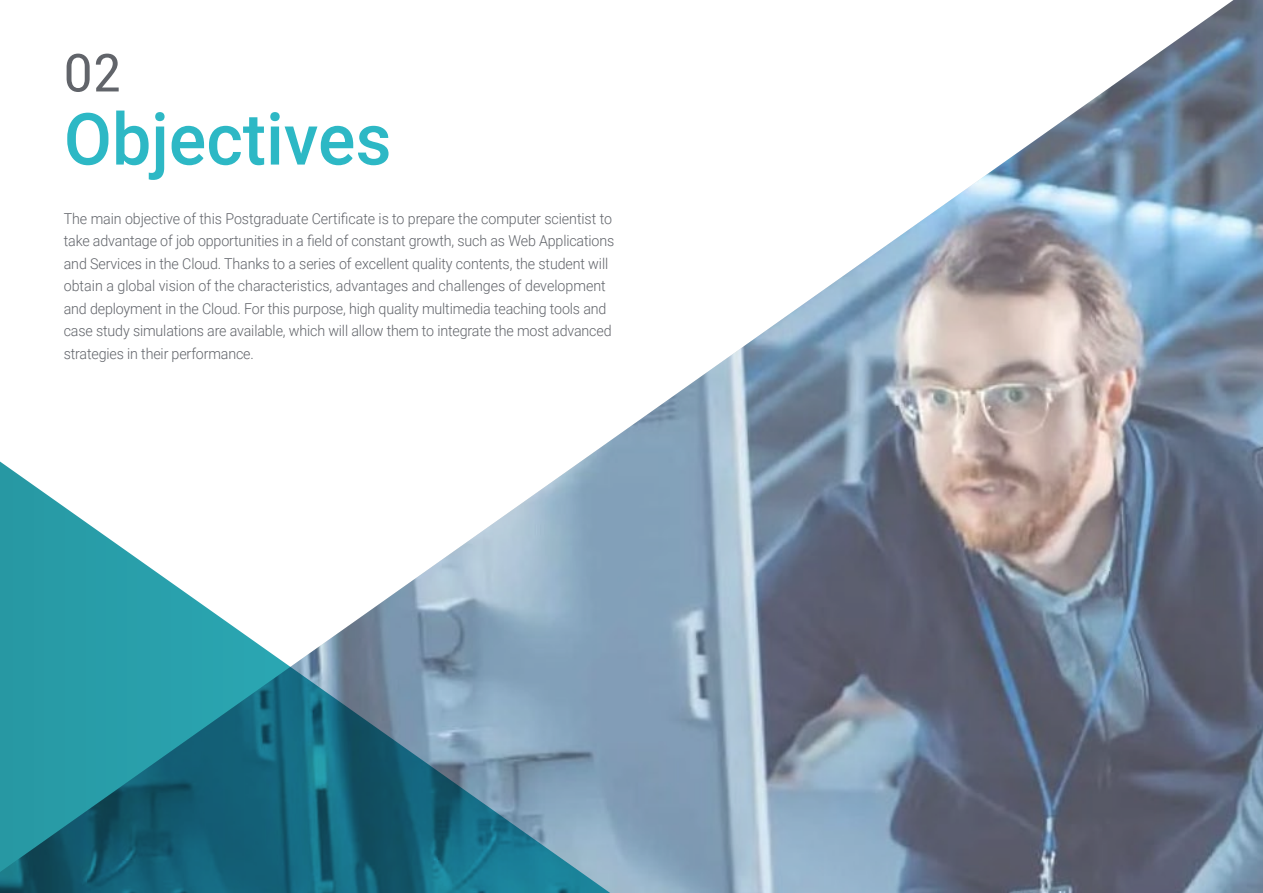
<style>
.page{position:relative;width:1263px;height:893px;background:#fff}
.page>*{position:absolute;margin:0;border:0;box-sizing:border-box;transform-origin:0 0}
.t1{font:500 72px "Roboto";color:#2db8c5}
.t2{font:52.5px "Roboto";color:#61646a}
.t3{font:300 15px/22.5px "Roboto";letter-spacing:-.01em;color:#61646a;scale:.95 1}
</style>
<div class="page">
<img style="left:603px;top:0;width:660px;height:893px">
<svg style="left:0;top:446px;width:640px;height:447px"></svg>
<h2 class="t2" style="left:64px;top:36px;width:59px">02</h2>
<h1 class="t1" style="left:64px;top:89px;width:329px">Objectives</h1>
<p class="t3" style="left:64px;top:207px;width:581px">The main objective of this Postgraduate Certificate is to prepare the computer scientist to take advantage of job opportunities in a field of constant growth, such as Web Applications and Services in the Cloud. Thanks to a series of excellent quality contents, the student will obtain a global vision of the characteristics, advantages and challenges of development and deployment in the Cloud. For this purpose, high quality multimedia teaching tools and case study simulations are available, which will allow them to integrate the most advanced strategies in their performance.</p>
</div>
